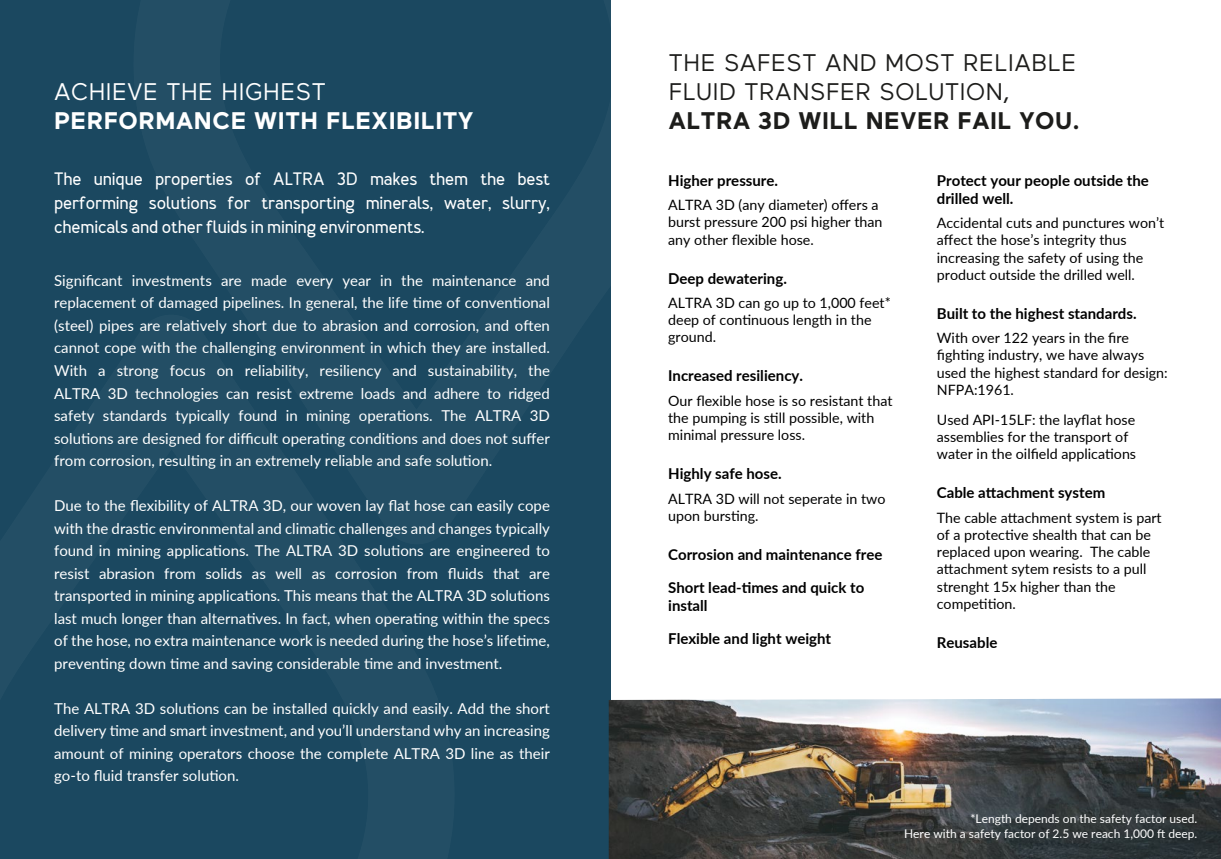
<style>
.page{position:relative;width:1221px;height:859px;background:#fff}
.page>*{position:absolute;margin:0;border:0;box-sizing:border-box;transform-origin:0 0}
.t1{font:24px/28.8px "Maax Trial";letter-spacing:.025em;color:#1d1d1b}
.t2{font:700 24px "Maax Trial";letter-spacing:.025em;color:#fff}
.t3{font:700 24px "Maax Trial";letter-spacing:.025em;color:#1d1d1b}
.t4{font:24px "Maax Trial";letter-spacing:.025em;color:#fff}
.t5{font:700 18px/24px "Merlo";letter-spacing:-.005em;color:#fff;text-align:justify}
.t6{font:15px/22.5px "Lato";color:#fff;text-align:justify}
.t7{font:700 15px/18px "Lato";color:#000}
.t8{font:14.25px/17.1px "Lato";color:#000}
.t9{font:12px/14.4px "Lato";color:#fff;text-align:right}
</style>
<div class="page">
<div style="left:0;top:0;width:610px;height:859px;background:#1b4860"></div>
<img style="left:608px;top:698px;width:612px;height:161px">
<h1 class="t4" style="left:54px;top:79px;width:273px">ACHIEVE THE HIGHEST</h1>
<h1 class="t2" style="left:54px;top:108px;width:420px">PERFORMANCE WITH FLEXIBILITY</h1>
<p class="t5" style="left:54px;top:167px;width:497px">The unique properties of ALTRA 3D makes them the best performing solutions for transporting minerals, water, slurry, chemicals and other fluids in mining environments.</p>
<p class="t6" style="left:54px;top:268px;width:497px">Significant investments are made every year in the maintenance and replacement of damaged pipelines. In general, the life time of conventional (steel) pipes are relatively short due to abrasion and corrosion, and often cannot cope with the challenging environment in which they are installed.<br>With a strong focus on reliability, resiliency and sustainability, the ALTRA 3D technologies can resist extreme loads and adhere to ridged safety standards typically found in mining operations. The ALTRA 3D solutions are designed for difficult operating conditions and does not suffer from corrosion, resulting in an extremely reliable and safe solution.</p>
<p class="t6" style="left:54px;top:493px;width:497px">Due to the flexibility of ALTRA 3D, our woven lay flat hose can easily cope with the drastic environmental and climatic challenges and changes typically found in mining applications. The ALTRA 3D solutions are engineered to resist abrasion from solids as well as corrosion from fluids that are transported in mining applications. This means that the ALTRA 3D solutions last much longer than alternatives. In fact, when operating within the specs of the hose, no extra maintenance work is needed during the hose’s lifetime, preventing down time and saving considerable time and investment.</p>
<p class="t6" style="left:54px;top:696px;width:497px">The ALTRA 3D solutions can be installed quickly and easily. Add the short delivery time and smart investment, and you’ll understand why an increasing amount of mining operators choose the complete ALTRA 3D line as their go-to fluid transfer solution.</p>
<h1 class="t1" style="left:668px;top:49px;width:409px">THE SAFEST AND MOST RELIABLE<br>FLUID TRANSFER SOLUTION,</h1>
<h1 class="t3" style="left:668px;top:108px;width:412px">ALTRA 3D WILL NEVER FAIL YOU.</h1>
<p class="t7" style="left:668px;top:170px;width:111px">Higher pressure.</p>
<p class="t8" style="left:668px;top:196px;width:216px">ALTRA 3D (any diameter) offers a burst pressure 200 psi higher than any other flexible hose.</p>
<p class="t7" style="left:668px;top:268px;width:120px">Deep dewatering.</p>
<p class="t8" style="left:668px;top:294px;width:224px">ALTRA 3D can go up to 1,000 feet* deep of continuous length in the ground.</p>
<p class="t7" style="left:668px;top:366px;width:136px">Increased resiliency.</p>
<p class="t8" style="left:668px;top:391px;width:226px">Our flexible hose is so resistant that the pumping is still possible, with minimal pressure loss.</p>
<p class="t7" style="left:668px;top:464px;width:115px">Highly safe hose.</p>
<p class="t8" style="left:668px;top:489px;width:219px">ALTRA 3D will not seperate in two upon bursting.</p>
<p class="t7" style="left:668px;top:545px;width:216px">Corrosion and maintenance free</p>
<p class="t7" style="left:668px;top:578px;width:198px">Short lead-times and quick to install</p>
<p class="t7" style="left:668px;top:629px;width:164px">Flexible and light weight</p>
<p class="t7" style="left:936px;top:170px;width:214px">Protect your people outside the drilled well.</p>
<p class="t8" style="left:936px;top:214px;width:229px">Accidental cuts and punctures won’t affect the hose’s integrity thus increasing the safety of using the product outside the drilled well.</p>
<p class="t7" style="left:936px;top:303px;width:201px">Built to the highest standards.</p>
<p class="t8" style="left:936px;top:329px;width:232px">With over 122 years in the fire fighting industry, we have always used the highest standard for design:<br>NFPA:1961.</p>
<p class="t8" style="left:936px;top:411px;width:201px">Used API-15LF: the layflat hose assemblies for the transport of water in the oilfield applications</p>
<p class="t7" style="left:936px;top:483px;width:170px">Cable attachment system</p>
<p class="t8" style="left:936px;top:508px;width:226px">The cable attachment system is part of a protective shealth that can be replaced upon wearing. The cable attachment sytem resists to a pull strenght 15x higher than the competition.</p>
<p class="t7" style="left:936px;top:632px;width:62px">Reusable</p>
<p class="t9" style="left:904px;top:811px;width:295px">*Length depends on the safety factor used.<br>Here with a safety factor of 2.5 we reach 1,000 ft deep.</p>
</div>
